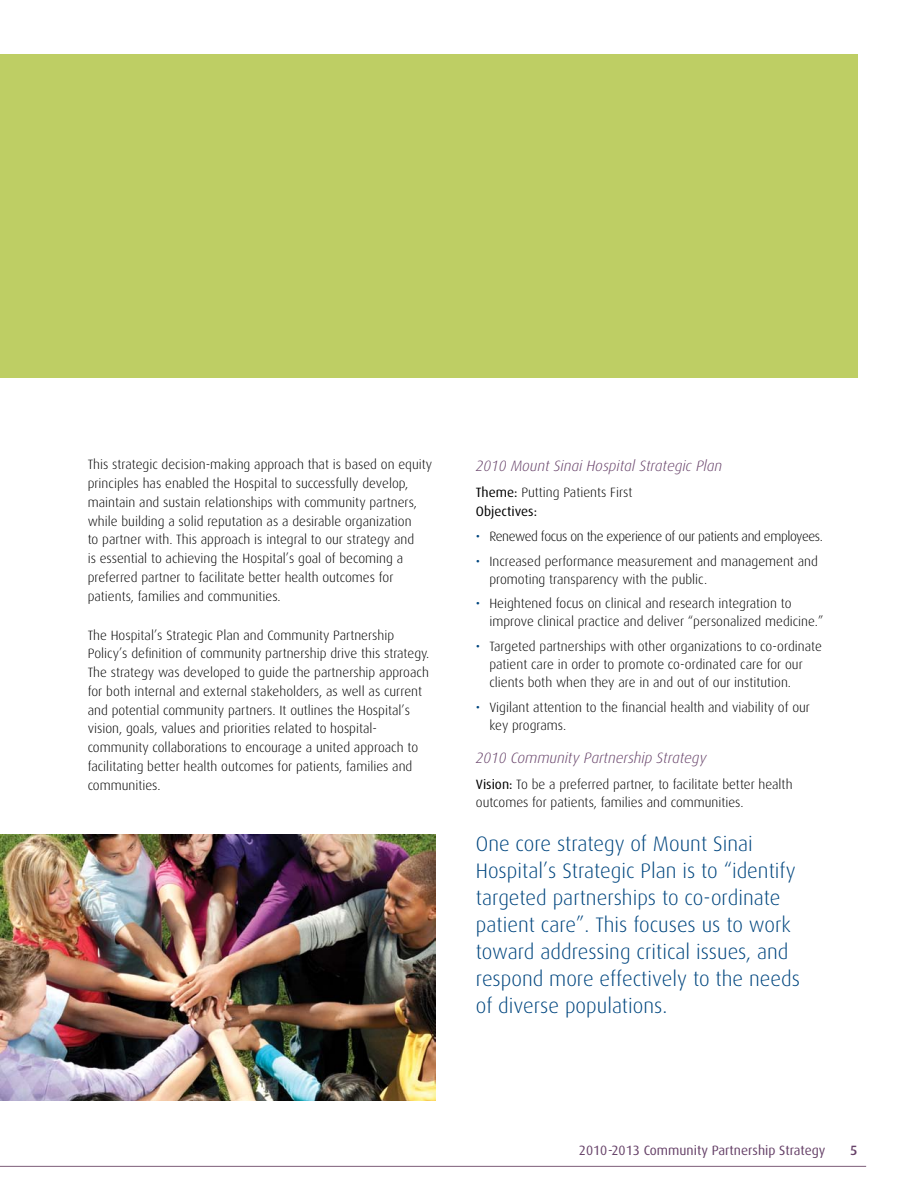
<style>
.page{position:relative;width:918px;height:1188px;background:#fff}
.page>*{position:absolute;margin:0;border:0;box-sizing:border-box;transform-origin:0 0}
.t1{font:300 21px/27px "Dax Pro";color:#00467f}
.t2{font:italic 300 15px "Dax Pro";color:#674269}
.t3{font:300 13.5px/18.8px "Dax Pro";color:#000}
.t4{font:300 13.5px "Dax Pro";letter-spacing:-.03em;color:#000}
.t5{font:13.5px "Dax Pro";color:#674269}
.t6{font:500 13.5px "Dax Pro";color:#674269}
.s1{font-weight:400}
.s2{font-weight:400;color:#00467f}
</style>
<div class="page">
<hr style="left:0;top:1166px;width:866px;height:1px;background:#8b6e87">
<div style="left:0;top:54px;width:858px;height:324px;background:#bece64"></div>
<img style="left:0;top:835px;width:435px;height:265px">
<p class="t3" style="left:88px;top:455px;width:346px">This strategic decision-making approach that is based on equity principles has enabled the Hospital to successfully develop, maintain and sustain relationships with community partners, while building a solid reputation as a desirable organization<br>to partner with. This approach is integral to our strategy and<br>is essential to achieving the Hospital’s goal of becoming a preferred partner to facilitate better health outcomes for patients, families and communities.</p>
<p class="t3" style="left:88px;top:625px;width:343px">The Hospital’s Strategic Plan and Community Partnership Policy’s definition of community partnership drive this strategy.<br>The strategy was developed to guide the partnership approach for both internal and external stakeholders, as well as current and potential community partners. It outlines the Hospital’s vision, goals, values and priorities related to hospital&shy;community collaborations to encourage a united approach to facilitating better health outcomes for patients, families and communities.</p>
<p class="t2" style="left:476px;top:456px;width:248px">2010 Mount Sinai Hospital Strategic Plan</p>
<p class="t3" style="left:476px;top:482px;width:158px;line-height:19.5px"><span class="s1">Theme:</span> Putting Patients First<br><span class="s1">Objectives:</span></p>
<p class="t4" style="left:476px;top:528px;width:349px"><span class="s2">•</span> Renewed focus on the experience of our patients and employees.</p>
<p class="t3" style="left:489px;top:552px;width:330px;line-height:18px;text-indent:-14px"><span class="s2">•</span> Increased performance measurement and management and promoting transparency with the public.</p>
<p class="t3" style="left:489px;top:594px;width:336px;line-height:18px;text-indent:-14px"><span class="s2">•</span> Heightened focus on clinical and research integration to improve clinical practice and deliver “personalized medicine.”</p>
<p class="t3" style="left:489px;top:637px;width:334px;line-height:18px;text-indent:-14px"><span class="s2">•</span> Targeted partnerships with other organizations to co-ordinate patient care in order to promote co-ordinated care for our clients both when they are in and out of our institution.</p>
<p class="t3" style="left:489px;top:698px;width:322px;line-height:18px;text-indent:-14px"><span class="s2">•</span> Vigilant attention to the financial health and viability of our key programs.</p>
<p class="t2" style="left:476px;top:748px;width:232px">2010 Community Partnership Strategy</p>
<p class="t3" style="left:476px;top:775px;width:318px;line-height:18px"><span class="s1">Vision:</span> To be a preferred partner, to facilitate better health outcomes for patients, families and communities.</p>
<p class="t1" style="left:476px;top:830px;width:326px">One core strategy of Mount Sinai Hospital’s Strategic Plan is to “identify targeted partnerships to co-ordinate patient care”. This focuses us to work toward addressing critical issues, and respond more effectively to the needs of diverse populations.</p>
<p class="t5" style="left:579px;top:1142px;width:248px">2010-2013 Community Partnership Strategy</p>
<p class="t6" style="left:850px;top:1142px;width:9px">5</p>
</div>
